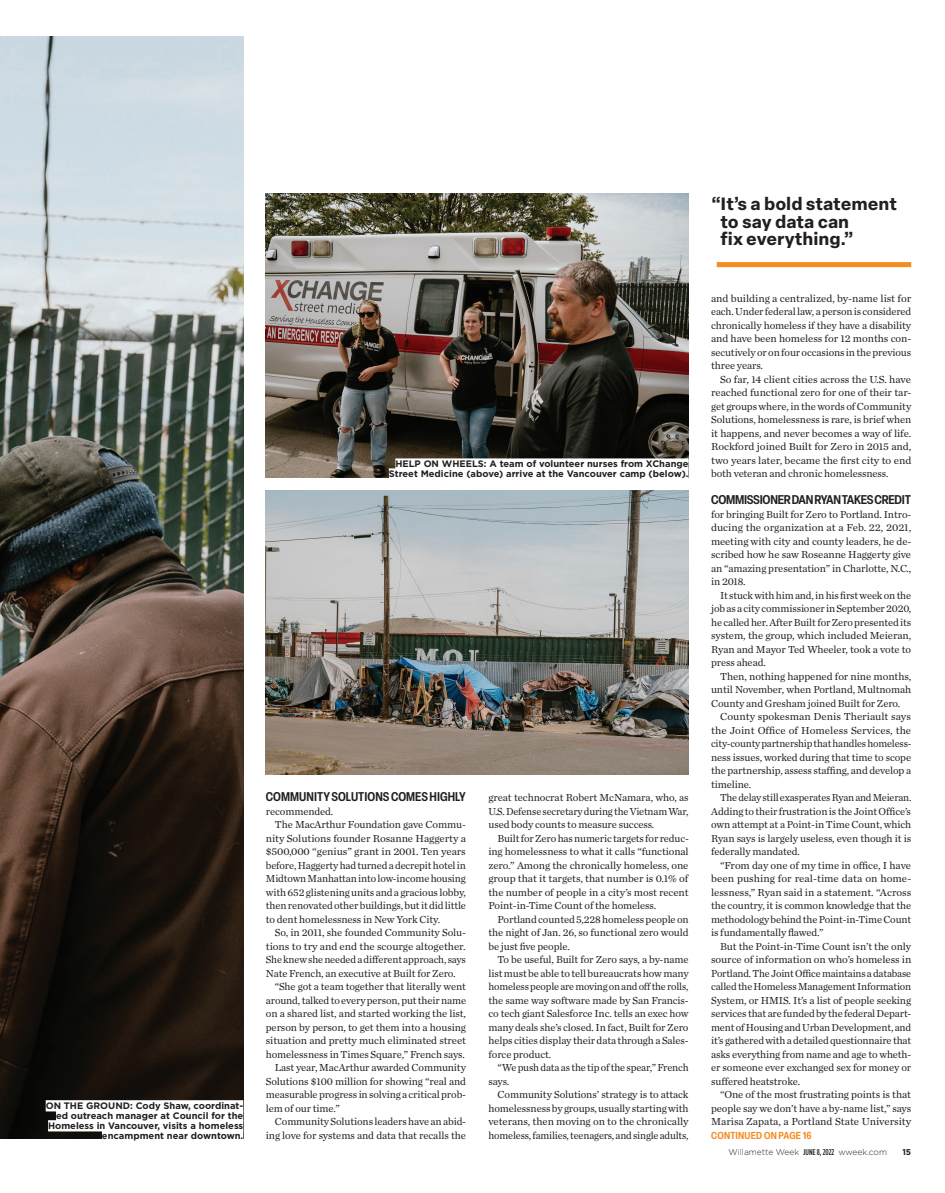
<style>
.page{position:relative;width:945px;height:1193px;background:#fff}
.page>*{position:absolute;margin:0;border:0;box-sizing:border-box;transform-origin:0 0}
.t1{font:700 17.5px/17.5px "Elza Text";color:#231f20}
.t2{font:600 condensed 12.5px "Elza";letter-spacing:-.015em;color:#231f20}
.t3{font:600 condensed 12.5px "Elza";letter-spacing:.005em;color:#231f20}
.t4{font:10.62px/13.5px "Chronicle Text G1";letter-spacing:-.01em;color:#231f20;text-align:justify}
.t5{font:600 condensed 10px "Elza";letter-spacing:.02em;color:#f68b1f}
.t6{font:700 9.38px/10px "Gotham";color:#231f20;text-align:right}
.t7{font:300 8.5px "Gotham";color:#231f20}
.t8{font:700 8.5px "Gotham";color:#231f20}
.s1{font-family:"Gotham Condensed";font-weight:500}
</style>
<div class="page">
<img style="left:0;top:36px;width:243px;height:1102px">
<div style="left:46px;top:1100px;width:197px;height:11px;background:#fff"></div>
<div style="left:56px;top:1110px;width:187px;height:11px;background:#fff"></div>
<div style="left:48px;top:1120px;width:195px;height:11px;background:#fff"></div>
<div style="left:102px;top:1130px;width:141px;height:11px;background:#fff"></div>
<img style="left:266px;top:194px;width:423px;height:283px">
<img style="left:266px;top:491px;width:423px;height:283px">
<div style="left:395px;top:458px;width:294px;height:11px;background:#fff"></div>
<div style="left:389px;top:468px;width:300px;height:11px;background:#fff"></div>
<div style="left:717px;top:262px;width:194px;height:5px;background:#f68b1f"></div>
<p class="t6" style="left:46px;top:1100px;width:199px">ON THE GROUND: Cody Shaw, coordinat&shy;ed outreach manager at Council for the Homeless in Vancouver, visits a homeless encampment near downtown.</p>
<p class="t6" style="left:389px;top:459px;width:301px">HELP ON WHEELS: A team of volunteer nurses from XChange<br>Street Medicine (above) arrive at the Vancouver camp (below).</p>
<p class="t3" style="left:266px;top:788px;width:201px">COMMUNITY SOLUTIONS COMES HIGHLY</p>
<p class="t4" style="left:266px;top:804px;width:69px">recommended.</p>
<p class="t4" style="left:275px;top:817px;width:193px">The MacArthur Foundation gave Commu-</p>
<p class="t4" style="left:266px;top:831px;width:202px">nity Solutions founder Rosanne Haggerty a</p>
<p class="t4" style="left:266px;top:844px;width:202px">$500,000 “genius” grant in 2001. Ten years</p>
<p class="t4" style="left:266px;top:858px;width:202px">before, Haggerty had turned a decrepit hotel in</p>
<p class="t4" style="left:266px;top:871px;width:202px">Midtown Manhattan into low-income housing</p>
<p class="t4" style="left:266px;top:885px;width:202px">with 652 glistening units and a gracious lobby,</p>
<p class="t4" style="left:266px;top:898px;width:202px">then renovated other buildings, but it did little</p>
<p class="t4" style="left:266px;top:912px;width:176px">to dent homelessness in New York City.</p>
<p class="t4" style="left:275px;top:925px;width:193px">So, in 2011, she founded Community Solu-</p>
<p class="t4" style="left:266px;top:939px;width:202px">tions to try and end the scourge altogether.</p>
<p class="t4" style="left:266px;top:952px;width:202px">She knew she needed a different approach, says</p>
<p class="t4" style="left:266px;top:966px;width:191px">Nate French, an executive at Built for Zero.</p>
<p class="t4" style="left:275px;top:979px;width:193px">“She got a team together that literally went</p>
<p class="t4" style="left:266px;top:993px;width:202px">around, talked to every person, put their name</p>
<p class="t4" style="left:266px;top:1006px;width:202px">on a shared list, and started working the list,</p>
<p class="t4" style="left:266px;top:1020px;width:202px">person by person, to get them into a housing</p>
<p class="t4" style="left:266px;top:1033px;width:202px">situation and pretty much eliminated street</p>
<p class="t4" style="left:266px;top:1047px;width:200px">homelessness in Times Square,” French says.</p>
<p class="t4" style="left:275px;top:1060px;width:193px">Last year, MacArthur awarded Community</p>
<p class="t4" style="left:266px;top:1074px;width:202px">Solutions $100 million for showing “real and</p>
<p class="t4" style="left:266px;top:1087px;width:202px">measurable progress in solving a critical prob-</p>
<p class="t4" style="left:266px;top:1101px;width:76px">lem of our time.”</p>
<p class="t4" style="left:275px;top:1114px;width:193px">Community Solutions leaders have an abid-</p>
<p class="t4" style="left:266px;top:1128px;width:202px">ing love for systems and data that recalls the</p>
<p class="t4" style="left:488px;top:790px;width:202px">great technocrat Robert McNamara, who, as U.S. Defense secretary during the Vietnam War, used body counts to measure success.</p>
<p class="t4" style="left:488px;top:831px;width:202px;text-indent:9px">Built for Zero has numeric targets for reduc&shy;ing homelessness to what it calls “functional zero.” Among the chronically homeless, one group that it targets, that number is 0.1% of the number of people in a city’s most recent Point-in-Time Count of the homeless.</p>
<p class="t4" style="left:488px;top:912px;width:202px;text-indent:9px">Portland counted 5,228 homeless people on the night of Jan. 26, so functional zero would be just five people.</p>
<p class="t4" style="left:488px;top:952px;width:202px;text-indent:9px">To be useful, Built for Zero says, a by-name list must be able to tell bureaucrats how many homeless people are moving on and off the rolls, the same way software made by San Francis&shy;co tech giant Salesforce Inc. tells an exec how many deals she’s closed. In fact, Built for Zero helps cities display their data through a Sales&shy;force product.</p>
<p class="t4" style="left:488px;top:1060px;width:202px;text-indent:9px">“We push data as the tip of the spear,” French says.</p>
<p class="t4" style="left:488px;top:1087px;width:202px;text-indent:9px">Community Solutions’ strategy is to attack homelessness by groups, usually starting with veterans, then moving on to the chronically homeless, families, teenagers, and single adults,</p>
<h1 class="t1" style="left:721px;top:195px;width:178px;text-indent:-9px">“It’s a bold statement to say data can<br>fix everything.”</h1>
<p class="t4" style="left:711px;top:291px;width:202px">and building a centralized, by-name list for each. Under federal law, a person is considered chronically homeless if they have a disability and have been homeless for 12 months con&shy;secutively or on four occasions in the previous three years.</p>
<p class="t4" style="left:711px;top:372px;width:202px;text-indent:9px">So far, 14 client cities across the U.S. have reached functional zero for one of their tar&shy;get groups where, in the words of Community Solutions, homelessness is rare, is brief when it happens, and never becomes a way of life.<br>Rockford joined Built for Zero in 2015 and, two years later, became the first city to end both veteran and chronic homelessness.</p>
<p class="t2" style="left:711px;top:491px;width:201px">COMMISSIONER DAN RYAN TAKES CREDIT</p>
<p class="t4" style="left:711px;top:507px;width:202px">for bringing Built for Zero to Portland. Intro&shy;ducing the organization at a Feb. 22, 2021, meeting with city and county leaders, he de&shy;scribed how he saw Roseanne Haggerty give an “amazing presentation” in Charlotte, N.C., in 2018.</p>
<p class="t4" style="left:711px;top:588px;width:202px;text-indent:9px">It stuck with him and, in his first week on the job as a city commissioner in September 2020, he called her. After Built for Zero presented its system, the group, which included Meieran, Ryan and Mayor Ted Wheeler, took a vote to press ahead.</p>
<p class="t4" style="left:711px;top:669px;width:202px;text-indent:9px">Then, nothing happened for nine months, until November, when Portland, Multnomah County and Gresham joined Built for Zero.</p>
<p class="t4" style="left:711px;top:709px;width:202px;text-indent:9px">County spokesman Denis Theriault says the Joint Office of Homeless Services, the city-county partnership that handles homeless&shy;ness issues, worked during that time to scope the partnership, assess staffing, and develop a timeline.</p>
<p class="t4" style="left:711px;top:790px;width:202px;text-indent:9px">The delay still exasperates Ryan and Meieran.<br>Adding to their frustration is the Joint Office’s own attempt at a Point-in Time Count, which Ryan says is largely useless, even though it is federally mandated.</p>
<p class="t4" style="left:711px;top:858px;width:202px;text-indent:9px">“From day one of my time in office, I have been pushing for real-time data on home&shy;lessness,” Ryan said in a statement. “Across the country, it is common knowledge that the methodology behind the Point-in-Time Count is fundamentally flawed.”</p>
<p class="t4" style="left:711px;top:939px;width:202px;text-indent:9px">But the Point-in-Time Count isn’t the only source of information on who’s homeless in Portland. The Joint Office maintains a database called the Homeless Management Information System, or HMIS. It’s a list of people seeking services that are funded by the federal Depart&shy;ment of Housing and Urban Development, and it’s gathered with a detailed questionnaire that asks everything from name and age to wheth&shy;er someone ever exchanged sex for money or suffered heatstroke.</p>
<p class="t4" style="left:711px;top:1087px;width:202px;text-indent:9px">“One of the most frustrating points is that people say we don’t have a by-name list,” says Marisa Zapata, a Portland State University</p>
<p class="t5" style="left:711px;top:1128px;width:102px">CONTINUED ON PAGE 16</p>
<p class="t7" style="left:729px;top:1146px;width:160px">Willamette Week <span class="s1">JUNE 8, 2022</span> wweek.com</p>
<p class="t8" style="left:902px;top:1146px;width:10px">15</p>
</div>
